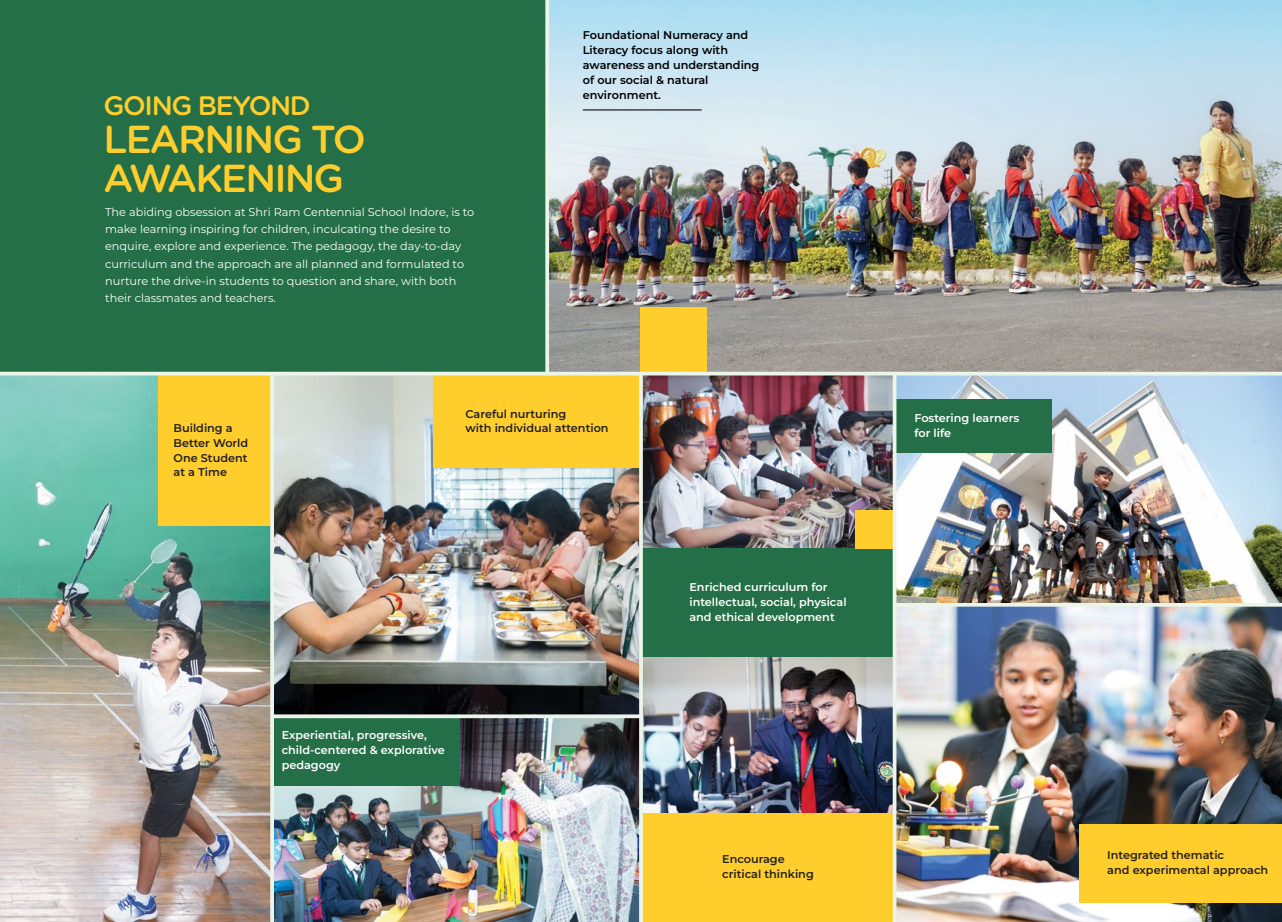
<style>
.page{position:relative;width:1282px;height:922px;background:#fff}
.page>*{position:absolute;margin:0;border:0;box-sizing:border-box;transform-origin:0 0}
.t1{font:500 39px/38.4px "Gotham Rounded";letter-spacing:-.05em;color:#ffce2d}
.t2{font:500 26.75px "Gotham Rounded";letter-spacing:-.05em;color:#ffce2d}
.t3{font:11.25px/17.2px "Montserrat";color:#fff}
.t4{font:600 11.25px/14.8px "Montserrat";color:#fff}
.t5{font:600 11.25px/14.8px "Montserrat";color:#231f20}
.t6{font:600 11.25px/14.8px "Montserrat";color:#000}
</style>
<div class="page">
<img style="left:643px;top:375px;width:249px;height:173px">
<img style="left:643px;top:657px;width:249px;height:156px">
<div style="left:0;top:0;width:548px;height:373px;background:#246f47"></div>
<img style="left:0;top:375px;width:639px;height:546px">
<img style="left:896px;top:375px;width:386px;height:228px">
<img style="left:549px;top:0;width:733px;height:372px">
<div style="left:273px;top:716px;width:187px;height:69px;background:#246f47"></div>
<div style="left:640px;top:307px;width:66px;height:66px;background:#ffce2d"></div>
<div style="left:158px;top:373px;width:114px;height:153px;background:#ffce2d"></div>
<div style="left:641px;top:548px;width:253px;height:109px;background:#246f47"></div>
<div style="left:433px;top:373px;width:207px;height:94px;background:#ffce2d"></div>
<svg style="left:270px;top:375px;width:4px;height:546px;background:#e6efe0"></svg>
<svg style="left:545px;top:0;width:4px;height:372px"></svg>
<div style="left:641px;top:813px;width:253px;height:108px;background:#ffce2d"></div>
<svg style="left:272px;top:714px;width:367px;height:4px"></svg>
<img style="left:896px;top:606px;width:386px;height:315px">
<hr style="left:583px;top:109px;width:119px;height:1px;background:#231f20">
<div style="left:1079px;top:823px;width:203px;height:79px;background:#ffce2d"></div>
<hr style="left:0;top:372px;width:1282px;height:3px;background:#ebf5e9">
<div style="left:855px;top:510px;width:38px;height:38px;background:#ffce2d"></div>
<div style="left:896px;top:399px;width:155px;height:53px;background:#246f47"></div>
<svg style="left:892px;top:375px;width:4px;height:546px;background:#d8e1cf"></svg>
<svg style="left:639px;top:375px;width:4px;height:546px;background:#e4ede0"></svg>
<h2 class="t2" style="left:104px;top:86px;width:209px">GOING BEYOND</h2>
<h1 class="t1" style="left:104px;top:119px;width:264px">LEARNING TO<br>AWAKENING</h1>
<p class="t3" style="left:105px;top:203px;width:371px">The abiding obsession at Shri Ram Centennial School Indore, is to make learning inspiring for children, inculcating the desire to enquire, explore and experience. The pedagogy, the day-to-day curriculum and the approach are all planned and formulated to nurture the drive-in students to question and share, with both their classmates and teachers.</p>
<p class="t6" style="left:583px;top:28px;width:178px">Foundational Numeracy and<br>Literacy focus along with awareness and understanding of our social &amp; natural environment.</p>
<p class="t5" style="left:174px;top:420px;width:76px">Building a<br>Better World<br>One Student at a Time</p>
<p class="t5" style="left:465px;top:406px;width:145px">Careful nurturing<br>with individual attention</p>
<p class="t4" style="left:282px;top:727px;width:164px">Experiential, progressive, child-centered &amp; explorative pedagogy</p>
<p class="t4" style="left:689px;top:579px;width:159px">Enriched curriculum for intellectual, social, physical and ethical development</p>
<p class="t5" style="left:722px;top:851px;width:93px">Encourage critical thinking</p>
<p class="t4" style="left:914px;top:410px;width:106px">Fostering learners for life</p>
<p class="t5" style="left:1107px;top:847px;width:162px">Integrated thematic<br>and experimental approach</p>
</div>
